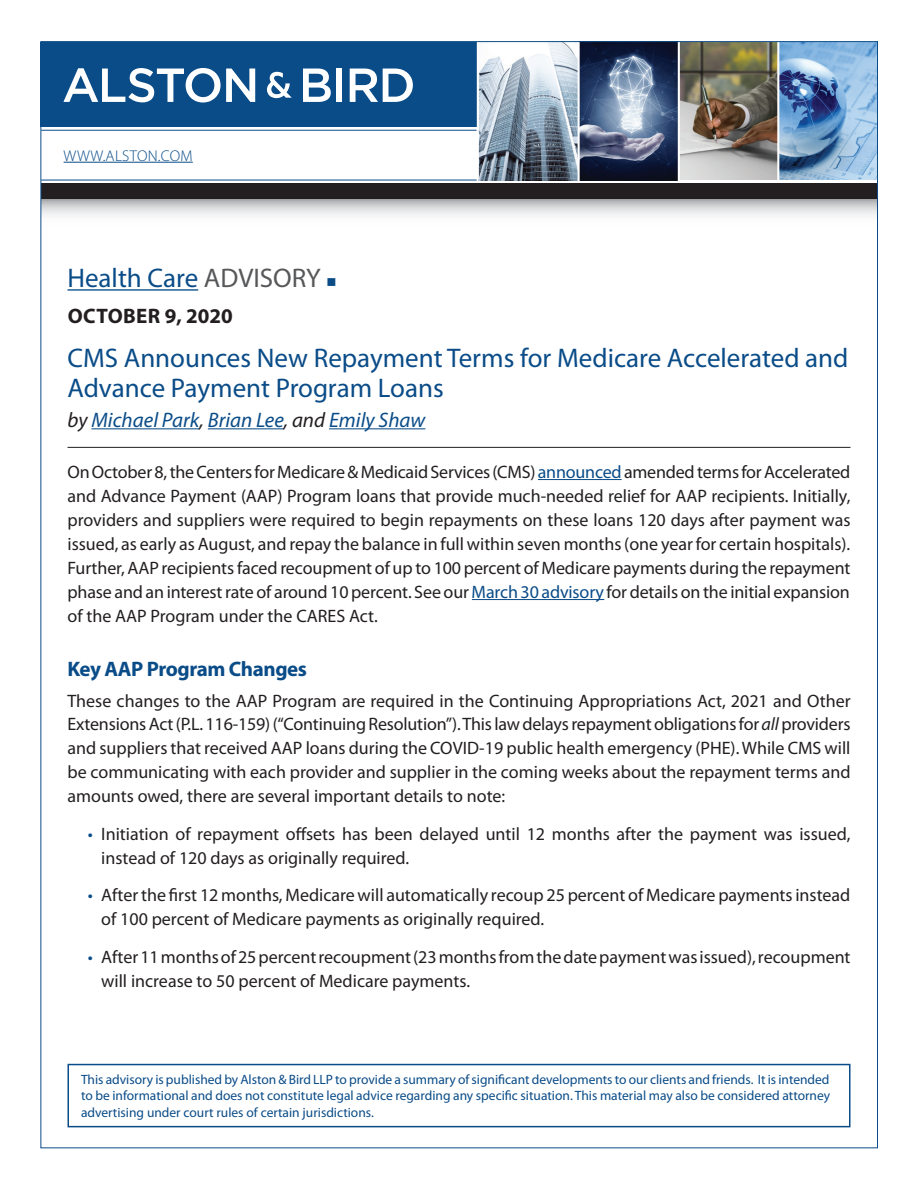
<style>
.page{position:relative;width:918px;height:1188px;background:#fff}
.page>*{position:absolute;margin:0;border:0;box-sizing:border-box;transform-origin:0 0}
.t1{font:27px/30px "Myriad Pro";color:#0a4c88}
.t2{font:italic 21px "Myriad Pro";color:#0a4c88}
.t3{font:700 21px "Myriad Pro";letter-spacing:-.02em;color:#0a4c88}
.t4{font:700 21px "Myriad Pro";letter-spacing:.02em;color:#231f20}
.t5{font:18px/24px "Myriad Pro";color:#231f20}
.t6{font:300 15.6px "Myriad Pro";letter-spacing:.02em;color:#0a4c88}
.t7{font:13.5px/16.5px "Myriad Pro";color:#0a4c88;text-align:justify}
.s1{color:#57585a}
.s2{color:#231f20}
.s3{color:#0a4c88}
.s4{font-style:italic}
</style>
<div class="page">
<svg style="left:42px;top:199px;width:834px;height:17px"></svg>
<div style="left:40px;top:42px;width:836px;height:85px;background:#0a4c88"></div>
<hr style="left:41px;top:130px;width:436px;height:1px;background:#0a4c88">
<hr style="left:41px;top:180px;width:436px;height:1px;background:#0a4c88">
<div style="left:41px;top:183px;width:837px;height:16px;background:#231f20"></div>
<img style="left:479px;top:43px;width:397px;height:137px">
<hr style="left:578px;top:42px;width:2px;height:139px;background:#fff">
<hr style="left:678px;top:42px;width:2px;height:139px;background:#fff">
<hr style="left:777px;top:42px;width:2px;height:139px;background:#fff">
<hr style="left:477px;top:41px;width:2px;height:139px;background:#fff">
<svg style="left:63px;top:68px;width:192px;height:35px"></svg>
<svg style="left:267px;top:72px;width:25px;height:26px"></svg>
<svg style="left:303px;top:69px;width:28px;height:33px"></svg>
<div style="left:336px;top:69px;width:6px;height:33px;background:#fff"></div>
<svg style="left:350px;top:69px;width:63px;height:33px"></svg>
<hr style="left:64px;top:162px;width:129px;height:1px;background:#0a4c88">
<div style="left:68px;top:1064px;width:782px;height:63px;border:2px solid #0a4c88"></div>
<hr style="left:68px;top:289px;width:130px;height:2px;background:#0a4c88">
<hr style="left:68px;top:447px;width:782px;height:1px;background:#231f20">
<hr style="left:91px;top:428px;width:109px;height:1px;background:#0a4c88">
<hr style="left:208px;top:428px;width:76px;height:1px;background:#0a4c88">
<hr style="left:329px;top:428px;width:96px;height:1px;background:#0a4c88">
<hr style="left:538px;top:479px;width:84px;height:1px;background:#0a4c88">
<hr style="left:472px;top:599px;width:132px;height:1px;background:#0a4c88">
<p class="t6" style="left:64px;top:146px;width:131px">WWW.ALSTON.COM</p>
<h1 class="t1" style="left:68px;top:263px;width:271px">Health Care <span class="s1">ADVISORY</span> ■</h1>
<p class="t4" style="left:68px;top:302px;width:167px">OCTOBER 9, 2020</p>
<h1 class="t1" style="left:68px;top:342px;width:783px">CMS Announces New Repayment Terms for Medicare Accelerated and<br>Advance Payment Program Loans</h1>
<p class="t2" style="left:68px;top:407px;width:359px"><span class="s2">by</span> Michael Park<span class="s2">,</span> Brian Lee<span class="s2">, and</span> Emily Shaw</p>
<p class="t5" style="left:68px;top:459px;width:785px;text-align:justify">On October 8, the Centers for Medicare &amp; Medicaid Services (CMS) <span class="s3">announced</span> amended terms for Accelerated and Advance Payment (AAP) Program loans that provide much-needed relief for AAP recipients. Initially, providers and suppliers were required to begin repayments on these loans 120 days after payment was issued, as early as August, and repay the balance in full within seven months (one year for certain hospitals).<br>Further, AAP recipients faced recoupment of up to 100 percent of Medicare payments during the repayment phase and an interest rate of around 10 percent. See our <span class="s3">March 30 advisory</span> for details on the initial expansion of the AAP Program under the CARES Act.</p>
<p class="t3" style="left:68px;top:655px;width:241px">Key AAP Program Changes</p>
<p class="t5" style="left:68px;top:688px;width:785px;text-align:justify">These changes to the AAP Program are required in the Continuing Appropriations Act, 2021 and Other Extensions Act (P.L. 116-159) (“Continuing Resolution”). This law delays repayment obligations for <span class="s4">all</span> providers and suppliers that received AAP loans during the COVID-19 public health emergency (PHE). While CMS will be communicating with each provider and supplier in the coming weeks about the repayment terms and amounts owed, there are several important details to note:</p>
<p class="t5" style="left:101px;top:822px;width:751px;text-indent:-14px"><span class="s3">•</span> Initiation of repayment offsets has been delayed until 12 months after the payment was issued, instead of 120 days as originally required.</p>
<p class="t5" style="left:101px;top:883px;width:751px;text-indent:-14px"><span class="s3">•</span> After the first 12 months, Medicare will automatically recoup 25 percent of Medicare payments instead of 100 percent of Medicare payments as originally required.</p>
<p class="t5" style="left:101px;top:945px;width:751px;text-indent:-14px"><span class="s3">•</span> After 11 months of 25 percent recoupment (23 months from the date payment was issued), recoupment will increase to 50 percent of Medicare payments.</p>
<p class="t7" style="left:81px;top:1071px;width:751px">This advisory is published by Alston &amp; Bird LLP to provide a summary of significant developments to our clients and friends. It is intended to be informational and does not constitute legal advice regarding any specific situation. This material may also be considered attorney advertising under court rules of certain jurisdictions.</p>
</div>
